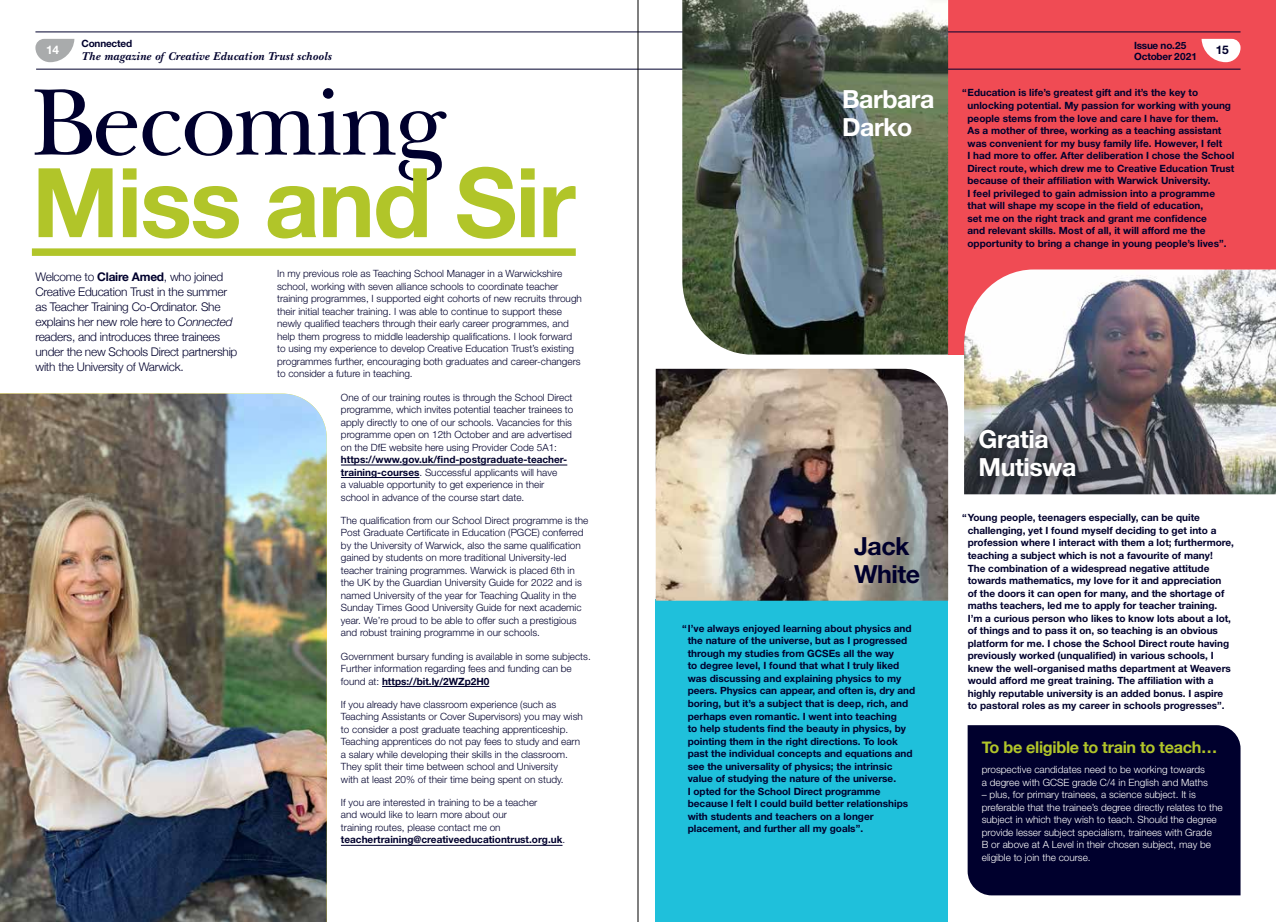
<style>
.page{position:relative;width:1276px;height:922px;background:#fff}
.page>*{position:absolute;margin:0;border:0;box-sizing:border-box;transform-origin:0 0}
.t1{font:98.75px "New Baskerville";letter-spacing:-.03em;color:#00002d}
.t2{font:700 96.25px "Helvetica Neue LT";letter-spacing:-.02em;color:#b1c529}
.t3{font:700 25px/27.5px "Helvetica Neue LT";letter-spacing:-.02em;color:#fff}
.t4{font:700 25px/27.5px "Helvetica Neue LT";letter-spacing:-.02em;color:#00002d}
.t5{font:700 16.25px "Helvetica Neue";letter-spacing:-.02em;color:#b1c529}
.t6{font:300 11.88px/15px "Helvetica Neue";letter-spacing:-.02em;color:#00002d}
.t7{font:italic 700 11.88px "New Baskerville";letter-spacing:.025em;color:#00002d}
.t8{font:700 11.88px "Helvetica Neue LT";color:#fff}
.t9{font:700 11.88px "Helvetica Neue LT";color:#00002d}
.t10{font:700 10px/12.5px "Helvetica Neue LT";color:#00002d}
.t11{font:300 10px/12.5px "Helvetica Neue LT";color:#00002d}
.t12{font:300 10px/12.5px "Helvetica Neue LT";color:#fff}
.t13{font:700 10px/11.9px "Helvetica Neue LT";letter-spacing:-.02em;color:#00002d}
.s1{font-weight:700}
.s2{font-style:italic}
</style>
<div class="page">
<img style="left:0;top:393px;width:327px;height:528px">
<div style="left:656px;top:599px;width:292px;height:322px;background:#1fc0db"></div>
<div style="left:948px;top:0;width:328px;height:354px;background:#f04b54"></div>
<img style="left:964px;top:269px;width:312px;height:225px">
<svg style="left:1201px;top:39px;width:39px;height:23px"></svg>
<svg style="left:35px;top:39px;width:39px;height:23px"></svg>
<hr style="left:35px;top:32px;width:1205px;height:1px;background:#00002d">
<hr style="left:36px;top:69px;width:1204px;height:1px;background:#00002d">
<hr style="left:341px;top:464px;width:226px;height:1px;background:#00002d">
<hr style="left:341px;top:477px;width:78px;height:1px;background:#00002d">
<hr style="left:382px;top:686px;width:107px;height:1px;background:#00002d">
<hr style="left:341px;top:844px;width:221px;height:1px;background:#00002d">
<div style="left:32px;top:248px;width:544px;height:8px;background:#b1c529"></div>
<img style="left:682px;top:0;width:266px;height:354px">
<img style="left:656px;top:369px;width:292px;height:231px">
<div style="left:969px;top:419px;width:116px;height:67px;background:#000;opacity:.5"></div>
<div style="left:967px;top:725px;width:273px;height:170px;background:#00002d"></div>
<hr style="left:637px;top:0;width:1px;height:921px;background:#000">
<p class="t13" style="left:81px;top:38px;width:52px">Connected</p>
<p class="t7" style="left:81px;top:49px;width:251px">The magazine of Creative Education Trust schools</p>
<p class="t13" style="left:1134px;top:39px;width:64px">Issue no.25<br>October 2021</p>
<p class="t8" style="left:46px;top:42px;width:14px">14</p>
<p class="t9" style="left:1215px;top:42px;width:14px">15</p>
<h1 class="t1" style="left:32px;top:62px;width:417px">Becoming</h1>
<h2 class="t2" style="left:32px;top:143px;width:545px">Miss and Sir</h2>
<p class="t6" style="left:35px;top:268px;width:203px">Welcome to <span class="s1">Claire Amed</span>, who joined Creative Education Trust in the summer as Teacher Training Co-Ordinator. She explains her new role here to <span class="s2">Connected </span>readers, and introduces three trainees under the new Schools Direct partnership with the University of Warwick.</p>
<p class="t11" style="left:277px;top:267px;width:306px">In my previous role as Teaching School Manager in a Warwickshire school, working with seven alliance schools to coordinate teacher training programmes, I supported eight cohorts of new recruits through their initial teacher training. I was able to continue to support these newly qualified teachers through their early career programmes, and help them progress to middle leadership qualifications. I look forward to using my experience to develop Creative Education Trust’s existing programmes further, encouraging both graduates and career-changers to consider a future in teaching.</p>
<p class="t11" style="left:341px;top:390px;width:234px">One of our training routes is through the School Direct programme, which invites potential teacher trainees to apply directly to one of our schools. Vacancies for this programme open on 12th October and are advertised on the DfE website here using Provider Code 5A1:</p>
<p class="t11" style="left:341px;top:453px;width:228px"><span class="s1">https://www.gov.uk/find-postgraduate-teacher&shy;training-courses</span>. Successful applicants will have<br>a valuable opportunity to get experience in their school in advance of the course start date.</p>
<p class="t11" style="left:341px;top:513px;width:249px">The qualification from our School Direct programme is the Post Graduate Certificate in Education (PGCE) conferred by the University of Warwick, also the same qualification gained by students on more traditional University-led teacher training programmes. Warwick is placed 6th in the UK by the Guardian University Guide for 2022 and is named University of the year for Teaching Quality in the Sunday Times Good University Guide for next academic year. We’re proud to be able to offer such a prestigious and robust training programme in our schools.</p>
<p class="t11" style="left:341px;top:649px;width:251px">Government bursary funding is available in some subjects.<br>Further information regarding fees and funding can be found at: <span class="s1">https://bit.ly/2WZp2H0</span></p>
<p class="t11" style="left:341px;top:697px;width:243px">If you already have classroom experience (such as Teaching Assistants or Cover Supervisors) you may wish to consider a post graduate teaching apprenticeship.<br>Teaching apprentices do not pay fees to study and earn a salary while developing their skills in the classroom.<br>They split their time between school and University<br>with at least 20% of their time being spent on study.</p>
<p class="t11" style="left:341px;top:795px;width:226px">If you are interested in training to be a teacher<br>and would like to learn more about our<br>training routes, please contact me on <span class="s1">teachertraining@creativeeducationtrust.org.uk</span>.</p>
<h3 class="t3" style="left:842px;top:85px;width:94px">Barbara<br>Darko</h3>
<p class="t10" style="left:967px;top:86px;width:268px;text-indent:-5px">“Education is life’s greatest gift and it’s the key to unlocking potential. My passion for working with young people stems from the love and care I have for them.<br>As a mother of three, working as a teaching assistant was convenient for my busy family life. However, I felt<br>I had more to offer. After deliberation I chose the School Direct route, which drew me to Creative Education Trust because of their affiliation with Warwick University.<br>I feel privileged to gain admission into a programme that will shape my scope in the field of education,<br>set me on the right track and grant me confidence<br>and relevant skills. Most of all, it will afford me the opportunity to bring a change in young people’s lives”.</p>
<h3 class="t4" style="left:854px;top:531px;width:68px">Jack<br>White</h3>
<p class="t10" style="left:688px;top:621px;width:229px;text-indent:-5px">“I’ve always enjoyed learning about physics and the nature of the universe, but as I progressed through my studies from GCSEs all the way<br>to degree level, I found that what I truly liked was discussing and explaining physics to my peers. Physics can appear, and often is, dry and boring, but it’s a subject that is deep, rich, and perhaps even romantic. I went into teaching<br>to help students find the beauty in physics, by pointing them in the right directions. To look past the individual concepts and equations and see the universality of physics; the intrinsic value of studying the nature of the universe.<br>I opted for the School Direct programme because I felt I could build better relationships with students and teachers on a longer placement, and further all my goals”.</p>
<h3 class="t3" style="left:978px;top:425px;width:99px">Gratia<br>Mutiswa</h3>
<p class="t10" style="left:967px;top:511px;width:268px;text-indent:-5px">“Young people, teenagers especially, can be quite challenging, yet I found myself deciding to get into a profession where I interact with them a lot; furthermore, teaching a subject which is not a favourite of many!<br>The combination of a widespread negative attitude towards mathematics, my love for it and appreciation<br>of the doors it can open for many, and the shortage of maths teachers, led me to apply for teacher training.<br>I’m a curious person who likes to know lots about a lot, of things and to pass it on, so teaching is an obvious platform for me. I chose the School Direct route having previously worked (unqualified) in various schools, I knew the well-organised maths department at Weavers would afford me great training. The affiliation with a highly reputable university is an added bonus. I aspire to pastoral roles as my career in schools progresses”.</p>
<h3 class="t5" style="left:981px;top:734px;width:237px">To be eligible to train to teach…</h3>
<p class="t12" style="left:981px;top:762px;width:228px">prospective candidates need to be working towards a degree with GCSE grade C/4 in English and Maths</p>
<p class="t12" style="left:981px;top:787px;width:242px">– plus, for primary trainees, a science subject. It is preferable that the trainee’s degree directly relates to the subject in which they wish to teach. Should the degree provide lesser subject specialism, trainees with Grade<br>B or above at A Level in their chosen subject, may be eligible to join the course.</p>
</div>
